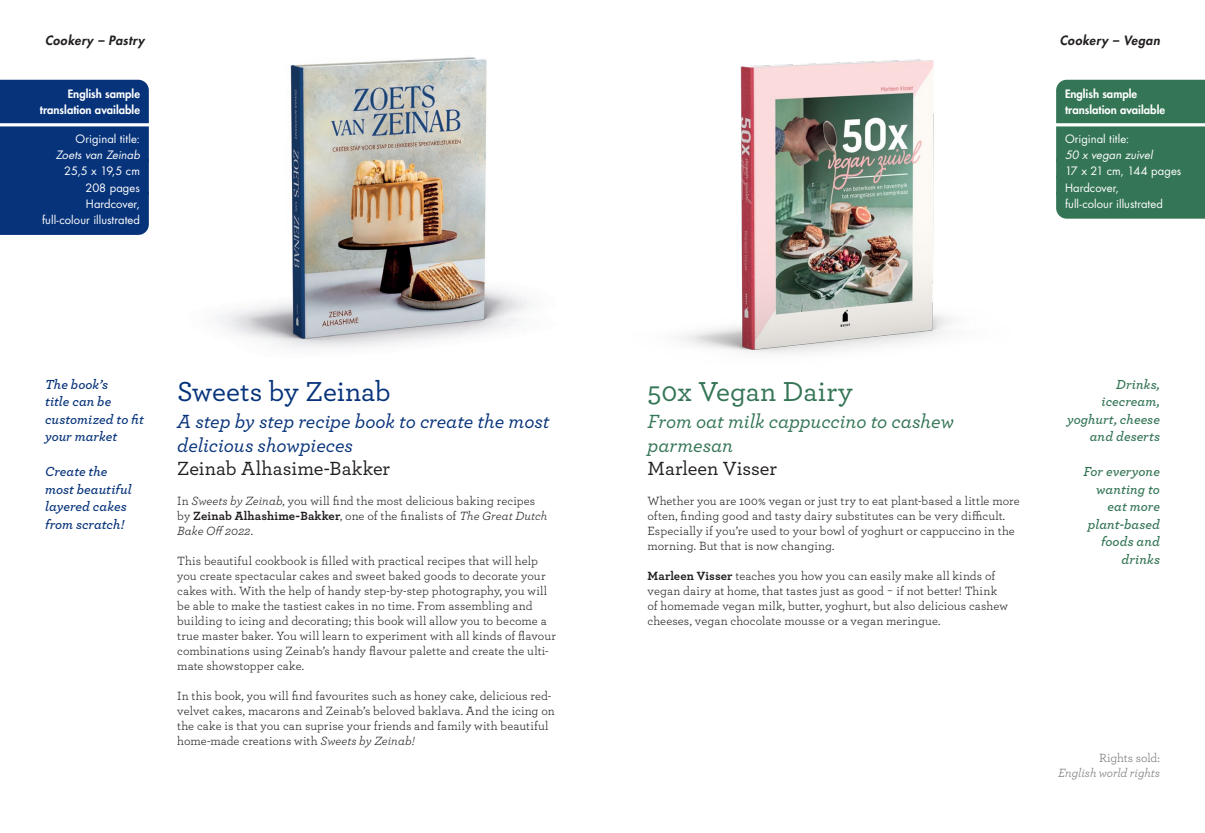
<style>
.page{position:relative;width:1205px;height:833px;background:#fff}
.page>*{position:absolute;margin:0;border:0;box-sizing:border-box;transform-origin:0 0}
.titel{font:500 28.75px "Archer";letter-spacing:-.005em;color:#07337a}
.titel-2{font:500 28.75px "Archer";color:#347555}
.subtitel{font:italic 500 20px/23.8px "Archer";letter-spacing:-.005em;color:#07337a}
.subtitel-2{font:italic 500 20px/23.8px "Archer";letter-spacing:-.005em;color:#347555}
.auteur{font:500 20px "Archer";color:#231f20}
.zijtekst{font:italic 600 13.75px/17.5px "Archer";color:#347555;text-align:right}
.zijtekst-2{font:italic 600 13.75px/17.5px "Archer";color:#07337a}
.Plat{font:12.5px/15px "Archer";letter-spacing:.005em;color:#231f20}
.omschr{font:italic 800 12.5px "Futura Std";letter-spacing:.045em;color:#231f20}
.Rights_sold{font:italic 12.5px "Archer";letter-spacing:-.01em;color:#76787b}
.Rights_sold-2{font:12.5px "Archer";letter-spacing:-.02em;color:#76787b}
.blokje_info{font:11.25px/16.2px "Futura Std";letter-spacing:.005em;color:#fff;text-align:right}
.blokje_info_kop{font:800 11.25px/16.2px "Futura Std";color:#fff;text-align:right}
.s1{font-style:italic}
.s2{font-weight:700}
</style>
<div class="page">
<img style="left:218px;top:57px;width:313px;height:291px">
<div style="left:0;top:80px;width:149px;height:155px;background:#07337a"></div>
<img style="left:680px;top:59px;width:273px;height:294px">
<div style="left:1056px;top:80px;width:149px;height:139px;background:#347555"></div>
<p class="omschr" style="left:45px;top:32px;width:101px">Cookery – Pastry</p>
<p class="blokje_info_kop" style="left:40px;top:86px;width:102px">English sample translation available</p>
<p class="blokje_info" style="left:56px;top:131px;width:86px">Original title:<br><span class="s1">Zoets van Zeinab</span></p>
<p class="blokje_info" style="left:64px;top:163px;width:77px">25,5 x 19,5 cm<br>208 pages</p>
<p class="blokje_info" style="left:42px;top:196px;width:99px">Hardcover, full-colour illustrated</p>
<p class="zijtekst-2" style="left:45px;top:374px;width:100px">The book’s<br>title can be customized to fit your market</p>
<p class="zijtekst-2" style="left:45px;top:462px;width:88px">Create the most beautiful layered cakes from scratch!</p>
<p class="titel" style="left:177px;top:370px;width:215px">Sweets by Zeinab</p>
<p class="subtitel" style="left:177px;top:408px;width:374px">A step by step recipe book to create the most delicious showpieces</p>
<p class="auteur" style="left:177px;top:454px;width:214px">Zeinab Alhasime-Bakker</p>
<p class="Plat" style="left:177px;top:493px;width:372px">In <span class="s1">Sweets by Zeinab</span>, you will find the most delicious baking recipes by <span class="s2">Zeinab Alhashime-Bakker</span>, one of the finalists of <span class="s1">The Great Dutch<br>Bake Off 2022</span>.</p>
<p class="Plat" style="left:177px;top:553px;width:380px">This beautiful cookbook is filled with practical recipes that will help you create spectacular cakes and sweet baked goods to decorate your cakes with. With the help of handy step-by-step photography, you will be able to make the tastiest cakes in no time. From assembling and building to icing and decorating; this book will allow you to become a true master baker. You will learn to experiment with all kinds of flavour combinations using Zeinab’s handy flavour palette and create the ulti&shy;mate showstopper cake.</p>
<p class="Plat" style="left:177px;top:688px;width:379px">In this book, you will find favourites such as honey cake, delicious red&shy;velvet cakes, macarons and Zeinab’s beloved baklava. And the icing on the cake is that you can suprise your friends and family with beautiful home-made creations with <span class="s1">Sweets by Zeinab!</span></p>
<p class="omschr" style="left:1060px;top:32px;width:102px">Cookery – Vegan</p>
<p class="blokje_info_kop" style="left:1065px;top:86px;width:102px;text-align:left">English sample translation available</p>
<p class="blokje_info" style="left:1065px;top:131px;width:89px;text-align:left">Original title:<br><span class="s1">50 x vegan zuivel</span></p>
<p class="blokje_info" style="left:1065px;top:163px;width:118px">17 x 21 cm, 144 pages</p>
<p class="blokje_info" style="left:1065px;top:179px;width:56px">Hardcover,</p>
<p class="blokje_info" style="left:1065px;top:196px;width:99px">full-colour illustrated</p>
<p class="titel-2" style="left:647px;top:370px;width:207px">50x Vegan Dairy</p>
<p class="subtitel-2" style="left:647px;top:408px;width:308px">From oat milk cappuccino to cashew parmesan</p>
<p class="auteur" style="left:647px;top:454px;width:131px">Marleen Visser</p>
<p class="Plat" style="left:647px;top:493px;width:374px">Whether you are 100% vegan or just try to eat plant-based a little more often, finding good and tasty dairy substitutes can be very difficult.<br>Especially if you’re used to your bowl of yoghurt or cappuccino in the morning. But that is now changing.</p>
<p class="Plat" style="left:647px;top:568px;width:362px"><span class="s2">Marleen Visser</span> teaches you how you can easily make all kinds of vegan dairy at home, that tastes just as good - if not better! Think of homemade vegan milk, butter, yoghurt, but also delicious cashew cheeses, vegan chocolate mousse or a vegan meringue.</p>
<p class="zijtekst" style="left:1067px;top:374px;width:94px">Drinks, icecream, yoghurt, cheese and deserts</p>
<p class="zijtekst" style="left:1083px;top:462px;width:78px">For everyone wanting to eat more plant-based foods and drinks</p>
<p class="Rights_sold-2" style="left:1099px;top:749px;width:62px">Rights sold:</p>
<p class="Rights_sold" style="left:1058px;top:764px;width:103px">English world rights</p>
</div>
